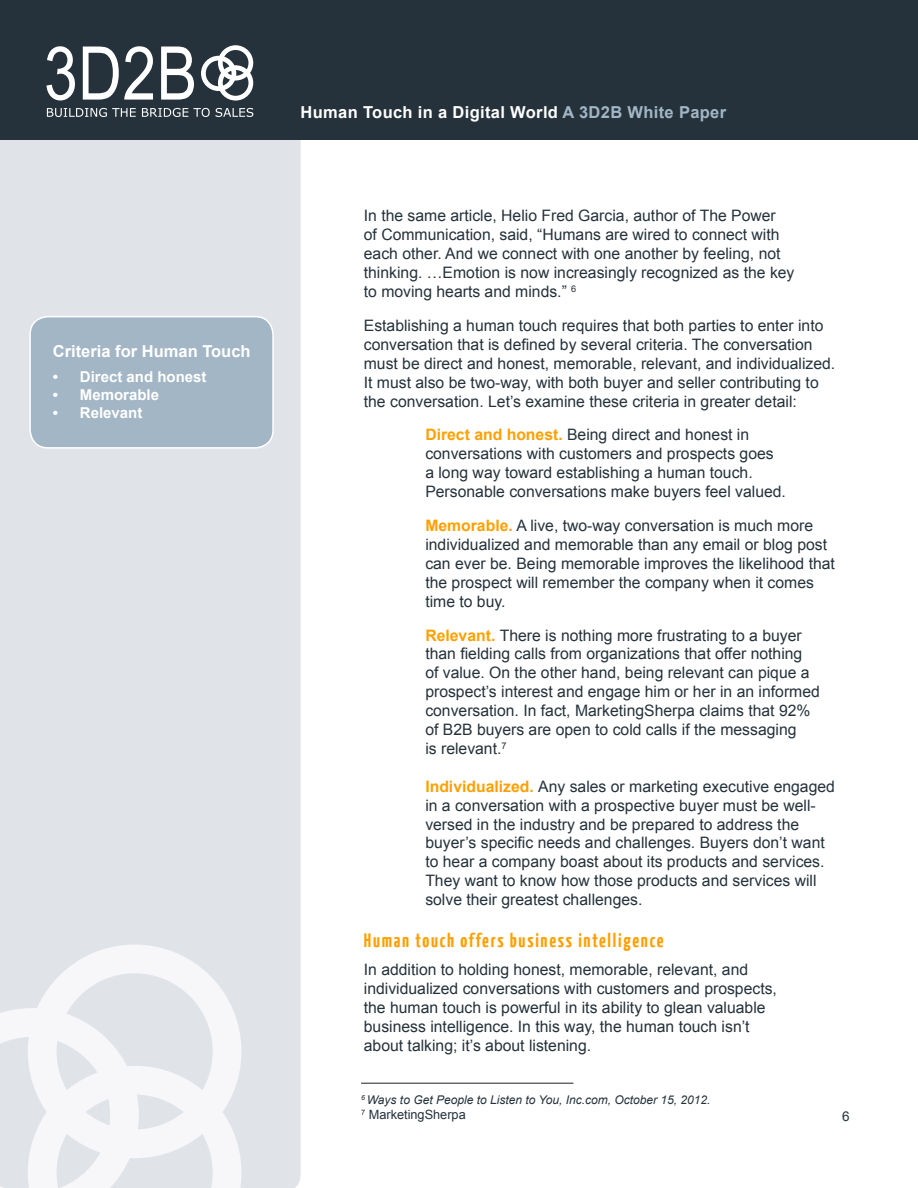
<style>
.page{position:relative;width:918px;height:1188px;background:#fff}
.page>*{position:absolute;margin:0;border:0;box-sizing:border-box;transform-origin:0 0}
.t1{font:700 19.5px "Yanone Kaffeesatz";letter-spacing:.09em;color:#ffa000}
.t2{font:700 16.5px "Arial";letter-spacing:.02em;color:#fff}
.t3{font:700 16.5px "Arial";color:#fff}
.t4{font:15.75px/18.9px "Arial";color:#25323b}
.t5{font:700 15px "Arial";color:#fff}
.t6{font:13.5px "Arial";color:#25323b}
.t7{font:12.75px "Arial";color:#25323b}
.t8{font:italic 12px "Arial";color:#25323b}
.s1{color:#a3b6c5}
.s2{font-weight:700;color:#ffa000}
</style>
<div class="page">
<div style="left:0;top:140px;width:301px;height:1048px;background:#e0e3e8"></div>
<div style="left:0;top:0;width:918px;height:140px;background:#25323b"></div>
<svg style="left:28px;top:945px;width:213px;height:63px;fill:#e0e3e8"></svg>
<svg style="left:0;top:1008px;width:241px;height:180px"></svg>
<svg style="left:46px;top:46px;width:29px;height:54px"></svg>
<svg style="left:83px;top:46px;width:70px;height:54px"></svg>
<svg style="left:161px;top:47px;width:33px;height:53px"></svg>
<svg style="left:47px;top:108px;width:89px;height:9px"></svg>
<svg style="left:142px;top:108px;width:68px;height:9px"></svg>
<svg style="left:216px;top:108px;width:37px;height:9px"></svg>
<svg style="left:201px;top:45px;width:52px;height:56px"></svg>
<hr style="left:361px;top:1083px;width:212px;height:1px;background:#231f20">
<div style="left:30px;top:317px;width:243px;height:131px;background:#a3b6c5;border-radius:18px"></div>
<div style="left:29px;top:316px;width:245px;height:133px;border:2px solid #fff;border-radius:18px"></div>
<p class="t3" style="left:53px;top:340px;width:199px">Criteria for Human Touch</p>
<p class="t5" style="left:53px;top:367px;width:155px">• Direct and honest</p>
<p class="t5" style="left:53px;top:385px;width:108px">• Memorable</p>
<p class="t5" style="left:53px;top:403px;width:91px">• Relevant</p>
<p class="t2" style="left:301px;top:101px;width:427px">Human Touch in a Digital World <span class="s1">A 3D2B White Paper</span></p>
<p class="t4" style="left:364px;top:207px;width:414px">In the same article, Helio Fred Garcia, author of The Power</p>
<p class="t4" style="left:364px;top:226px;width:417px">of Communication, said, “Humans are wired to connect with</p>
<p class="t4" style="left:364px;top:244px;width:432px">each other. And we connect with one another by feeling, not thinking. …Emotion is now increasingly recognized as the key</p>
<p class="t4" style="left:364px;top:282px;width:214px">to moving hearts and minds.” <sup>6</sup></p>
<p class="t4" style="left:364px;top:316px;width:473px">Establishing a human touch requires that both parties to enter into conversation that is defined by several criteria. The conversation must be direct and honest, memorable, relevant, and individualized.<br>It must also be two-way, with both buyer and seller contributing to the conversation. Let’s examine these criteria in greater detail:</p>
<p class="t4" style="left:425px;top:426px;width:350px"><span class="s2">Direct and honest.</span> Being direct and honest in conversations with customers and prospects goes</p>
<p class="t4" style="left:425px;top:463px;width:362px">a long way toward establishing a human touch.<br>Personable conversations make buyers feel valued.</p>
<p class="t4" style="left:425px;top:516px;width:411px"><span class="s2">Memorable.</span> A live, two-way conversation is much more individualized and memorable than any email or blog post can ever be. Being memorable improves the likelihood that the prospect will remember the company when it comes time to buy.</p>
<p class="t4" style="left:425px;top:626px;width:396px"><span class="s2">Relevant.</span> There is nothing more frustrating to a buyer than fielding calls from organizations that offer nothing<br>of value. On the other hand, being relevant can pique a prospect’s interest and engage him or her in an informed conversation. In fact, MarketingSherpa claims that 92%</p>
<p class="t4" style="left:425px;top:720px;width:373px">of B2B buyers are open to cold calls if the messaging</p>
<p class="t4" style="left:425px;top:739px;width:83px">is relevant.<sup>7</sup></p>
<p class="t4" style="left:425px;top:777px;width:411px"><span class="s2">Individualized.</span> Any sales or marketing executive engaged in a conversation with a prospective buyer must be well&shy;versed in the industry and be prepared to address the buyer’s specific needs and challenges. Buyers don’t want to hear a company boast about its products and services.<br>They want to know how those products and services will solve their greatest challenges.</p>
<p class="t1" style="left:364px;top:929px;width:301px">Human touch offers business intelligence</p>
<p class="t4" style="left:364px;top:961px;width:415px">In addition to holding honest, memorable, relevant, and individualized conversations with customers and prospects,</p>
<p class="t4" style="left:364px;top:998px;width:403px">the human touch is powerful in its ability to glean valuable</p>
<p class="t4" style="left:364px;top:1017px;width:387px">business intelligence. In this way, the human touch isn’t</p>
<p class="t4" style="left:364px;top:1036px;width:229px">about talking; it’s about listening.</p>
<p class="t8" style="left:361px;top:1092px;width:351px"><sup>6</sup> Ways to Get People to Listen to You, Inc.com, October 15, 2012.</p>
<p class="t7" style="left:361px;top:1106px;width:106px"><sup>7</sup> MarketingSherpa</p>
<p class="t6" style="left:842px;top:1108px;width:9px">6</p>
</div>
